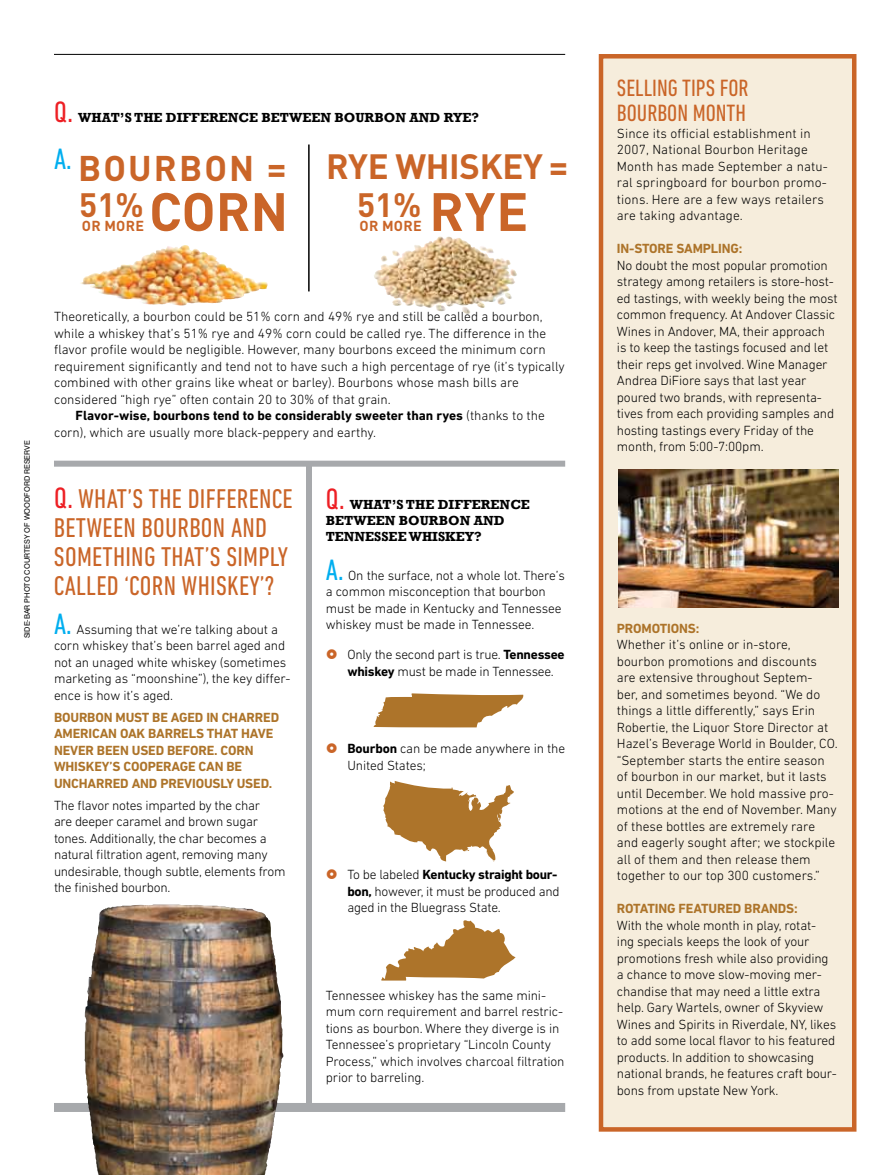
<style>
.page{position:relative;width:891px;height:1175px;background:#fff}
.page>*{position:absolute;margin:0;border:0;box-sizing:border-box;transform-origin:0 0}
.t1{font:700 53.1px "DIN Pro";color:#ca6528}
.t2{font:700 34.65px "DIN Pro";letter-spacing:-.01em;color:#ca6528}
.t3{font:700 33.3px "DIN Pro";color:#ca6528}
.t4{font:condensed 30px "DIN Next LT Pro";color:#00aeef}
.t5{font:condensed 30px "DIN Next LT Pro";color:#ed1f24}
.t6{font:condensed 27.6px/29px "DIN Next LT Pro";letter-spacing:.01em;color:#ca6528}
.t7{font:condensed 24px/25.5px "DIN Next LT Pro";color:#ca6528}
.t8{font:700 14.25px "DIN Pro";color:#ca6528}
.t9{font:300 13.5px/16.5px "DIN Next LT Pro";letter-spacing:-.01em;color:#000}
.t10{font:700 13.5px/16.5px "DIN Next LT Pro";letter-spacing:-.01em;color:#ad742a}
.t11{font:300 13.5px/16.5px "DIN Next LT Pro";letter-spacing:.01em;color:#000}
.t12{font:700 13.5px/16.4px "Rockwell";color:#000}
.t13{font:7.5px "Swiss 721 BT";color:#000}
.s1{font-size:35.25px}
.s2{font-weight:700}
.s3{font-size:30px;color:#ed1f24}
</style>
<div class="page">
<img style="left:374px;top:236px;width:66px;height:63px">
<div style="left:54px;top:1102px;width:511px;height:10px;background:#a7a9ac"></div>
<div style="left:54px;top:460px;width:511px;height:6px;background:#a7a9ac"></div>
<div style="left:306px;top:465px;width:6px;height:642px;background:#a7a9ac"></div>
<div style="left:598px;top:54px;width:259px;height:1078px;background:#f6eddc"></div>
<hr style="left:54px;top:54px;width:511px;height:1px;background:#000">
<hr style="left:308px;top:144px;width:2px;height:147px;background:#000">
<img style="left:80px;top:246px;width:102px;height:56px">
<svg style="left:374px;top:693px;width:150px;height:34px"></svg>
<img style="left:85px;top:904px;width:193px;height:270px">
<svg style="left:383px;top:781px;width:131px;height:80px"></svg>
<svg style="left:381px;top:920px;width:135px;height:60px"></svg>
<img style="left:619px;top:469px;width:219px;height:138px">
<h3 class="t5" style="left:54px;top:94px;width:20px">Q.</h3>
<p class="t12" style="left:78px;top:109px;width:402px">WHAT’S THE DIFFERENCE BETWEEN BOURBON AND RYE?</p>
<h2 class="t2" style="left:78px;top:137px;width:491px"><span class="s1">BOURB ON =</span> RYE WHISKEY =</h2>
<h3 class="t4" style="left:54px;top:142px;width:19px">A.</h3>
<h3 class="t3" style="left:79px;top:178px;width:66px">51%</h3>
<p class="t8" style="left:82px;top:214px;width:45px">OR MORE</p>
<h1 class="t1" style="left:149px;top:167px;width:141px">CORN</h1>
<h3 class="t3" style="left:357px;top:178px;width:66px">51%</h3>
<p class="t8" style="left:360px;top:214px;width:45px">OR MORE</p>
<h1 class="t1" style="left:429px;top:167px;width:32px">RYE</h1>
<p class="t13" style="left:23px;top:638px;width:200px;rotate:-90deg">side-bar photo courtesy of Woodford Reserve</p>
<p class="t9" style="left:54px;top:308px;width:512px">Theoretically, a bourbon could be 51% corn and 49% rye and still be called a bourbon, while a whiskey that’s 51% rye and 49% corn could be called rye. The difference in the flavor profile would be negligible. However, many bourbons exceed the minimum corn requirement significantly and tend not to have such a high percentage of rye (it’s typically combined with other grains like wheat or barley). Bourbons whose mash bills are considered “high rye” often contain 20 to 30% of that grain.</p>
<p class="t9" style="left:54px;top:407px;width:492px;text-indent:22px"><span class="s2">FLAVOR-WISE, BOURBONS TEND TO BE CONSIDERABLY SWEETER THAN RYES</span> (thanks to the corn), which are usually more black-peppery and earthy.</p>
<h3 class="t6" style="left:54px;top:484px;width:240px"><span class="s3">Q.</span> WHAT’S THE DIFFERENCE<br>BETWEEN BOURBON</h3>
<h3 class="t6" style="left:54px;top:513px;width:236px;text-indent:177px">AN D<br>SOMETHING THAT’S SIMPLY<br>CALLED ‘CORN WHISKEY’?</h3>
<h3 class="t4" style="left:54px;top:606px;width:19px">A.</h3>
<p class="t9" style="left:54px;top:621px;width:238px;text-indent:22px">Assuming that we’re talking about a corn whiskey that’s been barrel aged and not an unaged white whiskey (sometimes marketing as “moonshine”), the key differ&shy;ence is how it’s aged.</p>
<p class="t10" style="left:54px;top:709px;width:227px">BOURBON MUST BE AGED IN CHARRED<br>AMERICAN OAK BARRELS THAT HAVE<br>NEVER BEEN USED BEFORE. CORN<br>WHISKEY’S COOPERAGE CAN BE<br>UNCHARRED AND PREVIOUSLY USED.</p>
<p class="t9" style="left:54px;top:796px;width:233px">The flavor notes imparted by the char<br>are deeper caramel and brown sugar tones. Additionally, the char becomes a natural filtration agent, removing many undesirable, though subtle, elements from the finished bourbon.</p>
<h3 class="t5" style="left:326px;top:481px;width:20px">Q.</h3>
<p class="t12" style="left:326px;top:496px;width:206px;text-indent:24px">WHAT’S THE DIFFERENCE<br>BETWEEN BOURBON AND<br>TENNESSEE WHISKEY?</p>
<h3 class="t4" style="left:326px;top:553px;width:19px">A.</h3>
<p class="t9" style="left:326px;top:567px;width:241px;text-indent:22px">On the surface, not a whole lot. There’s a common misconception that bourbon must be made in Kentucky and Tennessee whiskey must be made in Tennessee.</p>
<p class="t9" style="left:347px;top:646px;width:219px">Only the second part is true. <span class="s2">TENNESSEE<br>WHISKEY</span> must be made in Tennessee.</p>
<p class="t9" style="left:347px;top:740px;width:219px"><span class="s2">BOURBON</span> can be made anywhere in the<br>United States;</p>
<p class="t9" style="left:347px;top:866px;width:214px">To be labeled <span class="s2">KENTUCKY STRAIGHT BOUR-<br>BON,</span> however, it must be produced and aged in the Bluegrass State.</p>
<p class="t9" style="left:326px;top:986px;width:240px">Tennessee whiskey has the same mini&shy;mum corn requirement and barrel restric&shy;tions as bourbon. Where they diverge is in Tennessee’s proprietary “Lincoln County Process,” which involves charcoal filtration prior to barreling.</p>
<h3 class="t7" style="left:617px;top:74px;width:122px">SELLING TIPS FOR<br>BOURBON</h3>
<h3 class="t7" style="left:693px;top:100px;width:55px">MONTH</h3>
<p class="t11" style="left:617px;top:125px;width:213px">Since its official establishment in<br>2007, National Bourbon Heritage<br>Month has made September a natu&shy;ral springboard for bourbon promo&shy;tions. Here are a few ways retailers are taking advantage.</p>
<p class="t10" style="left:617px;top:240px;width:127px">IN-STORE SAMPLING:</p>
<p class="t9" style="left:617px;top:256px;width:222px">No doubt the most popular promotion strategy among retailers is store-host&shy;ed tastings, with weekly being the most common frequency. At Andover Classic Wines in Andover, MA, their approach is to keep the tastings focused and let their reps get involved. Wine Manager Andrea DiFiore says that last year poured two brands, with representa&shy;tives from each providing samples and hosting tastings every Friday of the month, from 5:00-7:00pm.</p>
<p class="t10" style="left:617px;top:620px;width:84px">PROMOTIONS:</p>
<p class="t9" style="left:617px;top:636px;width:222px">Whether it’s online or in-store, bourbon promotions and discounts are extensive throughout Septem-<br>ber, and sometimes beyond. “We do things a little differently,” says Erin Robertie, the Liquor Store Director at Hazel’s Beverage World in Boulder, CO. “September starts the entire season of bourbon in our market, but it lasts until December. We hold massive pro&shy;motions at the end of November. Many of these bottles are extremely rare and eagerly sought after; we stockpile all of them and then release them together to our top 300 customers.”</p>
<p class="t10" style="left:617px;top:900px;width:182px">ROTATING FEATURED BRANDS:</p>
<p class="t9" style="left:617px;top:916px;width:222px">With the whole month in play, rotat-<br>ing specials keeps the look of your promotions fresh while also providing a chance to move slow-moving mer&shy;chandise that may need a little extra help. Gary Wartels, owner of Skyview Wines and Spirits in Riverdale, NY, likes to add some local flavor to his featured products. In addition to showcasing national brands, he features craft bour&shy;bons from upstate New York.</p>
</div>
